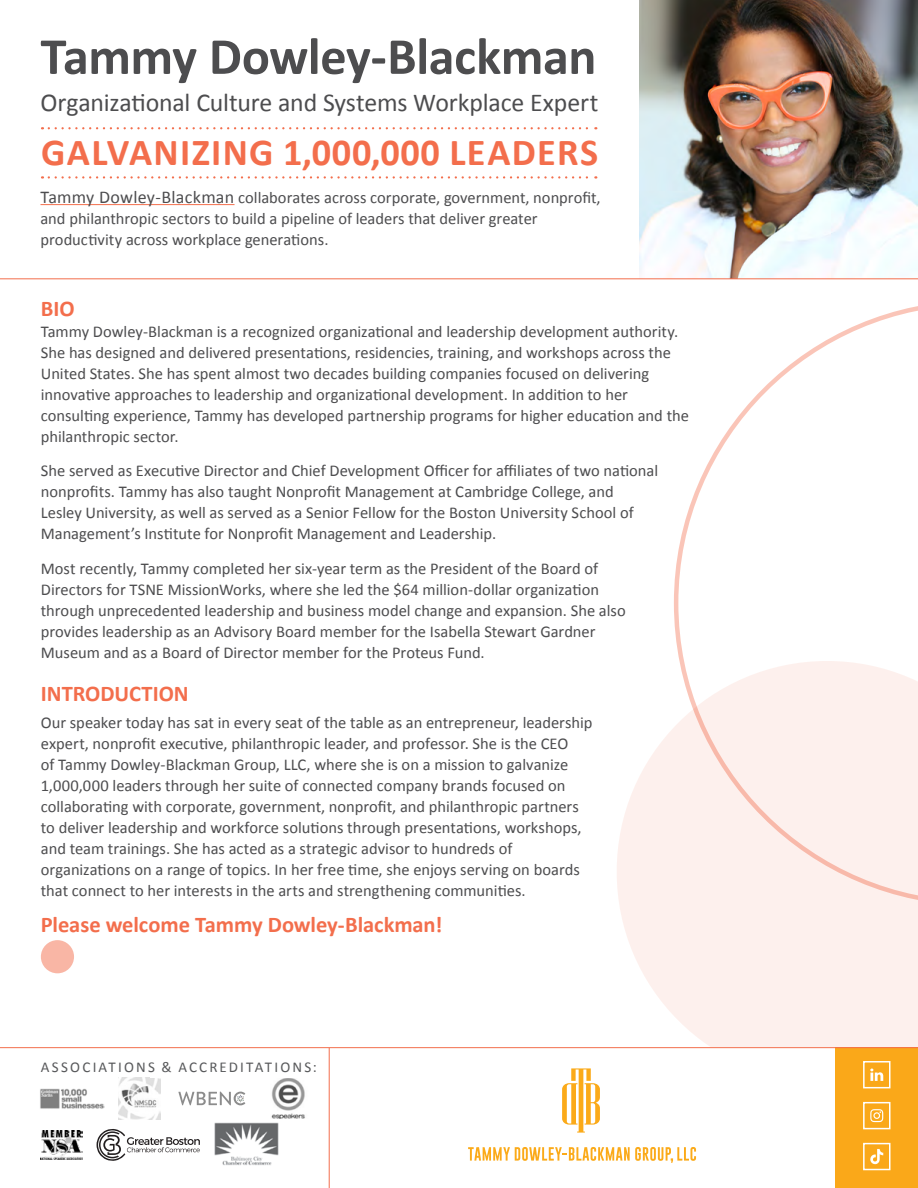
<style>
.page{position:relative;width:918px;height:1188px;background:#fff}
.page>*{position:absolute;margin:0;border:0;box-sizing:border-box;transform-origin:0 0}
.t1{font:700 52.5px "Calibri";letter-spacing:-.01em;color:#4d4d4f}
.t2{font:700 38.25px "Calibri";letter-spacing:.035em;color:#f36e4c}
.t3{font:25.8px "Calibri";letter-spacing:-.005em;color:#4d4d4f}
.t4{font:700 22.5px "Calibri";letter-spacing:-.005em;color:#f36e4c}
.t5{font:16.5px/21px "Calibri";color:#4d4d4f}
.t6{font:15px "Calibri";letter-spacing:.145em;color:#58595b}
.s1{font-size:18px}
</style>
<div class="page">
<div style="left:41px;top:940px;width:33px;height:33px;background:#f9b6a5;border-radius:50%"></div>
<svg style="left:617px;top:728px;width:301px;height:319px;background:#fdf2ef"></svg>
<svg style="left:674px;top:306px;width:244px;height:600px"></svg>
<div style="left:836px;top:1048px;width:82px;height:140px;background:#faa819"></div>
<hr style="left:40px;top:204px;width:195px;height:1px;background:#f36e4c">
<img style="left:639px;top:0;width:279px;height:279px">
<svg style="left:49px;top:127px;width:547px;height:2px"></svg>
<svg style="left:49px;top:176px;width:547px;height:3px"></svg>
<svg style="left:468px;top:1147px;width:228px;height:16px"></svg>
<svg style="left:562px;top:1068px;width:38px;height:65px"></svg>
<div style="left:863px;top:1061px;width:28px;height:27px;border:2px solid #fff"></div>
<svg style="left:870px;top:1069px;width:13px;height:12px"></svg>
<div style="left:863px;top:1102px;width:28px;height:27px;border:2px solid #fff"></div>
<svg style="left:870px;top:1109px;width:13px;height:13px"></svg>
<div style="left:863px;top:1143px;width:28px;height:27px;border:2px solid #fff"></div>
<svg style="left:870px;top:1149px;width:13px;height:15px"></svg>
<img style="left:271px;top:1078px;width:34px;height:41px">
<svg style="left:178px;top:1091px;width:68px;height:15px"></svg>
<img style="left:118px;top:1077px;width:42px;height:43px">
<div style="left:150px;top:1048px;width:228px;height:30px;background:#fff"></div>
<hr style="left:329px;top:1048px;width:1px;height:140px;background:#f36e4c">
<img style="left:40px;top:1131px;width:43px;height:28px">
<svg style="left:97px;top:1129px;width:103px;height:32px"></svg>
<img style="left:214px;top:1122px;width:65px;height:44px">
<img style="left:40px;top:1088px;width:65px;height:21px">
<hr style="left:0;top:1047px;width:918px;height:1px;background:#f36e4c">
<hr style="left:0;top:279px;width:918px;height:1px;background:#f36e4c">
<p class="t1" style="left:40px;top:19px;width:558px">Tammy Dowley-Blackman</p>
<p class="t3" style="left:40px;top:85px;width:559px">Organizational Culture and Systems Workplace Expert</p>
<p class="t2" style="left:41px;top:125px;width:559px">GALVANIZING 1,000,000 LEADERS</p>
<p class="t5" style="left:40px;top:187px;width:562px"><span class="s1">Tammy Dowley-Blackman</span> collaborates across corporate, government, nonprofit, and philanthropic sectors to build a pipeline of leaders that deliver greater productivity across workplace generations.</p>
<p class="t4" style="left:41px;top:292px;width:35px">BIO</p>
<p class="t5" style="left:41px;top:320px;width:650px">Tammy Dowley-Blackman is a recognized organizational and leadership development authority.<br>She has designed and delivered presentations, residencies, training, and workshops across the United States. She has spent almost two decades building companies focused on delivering innovative approaches to leadership and organizational development. In addition to her consulting experience, Tammy has developed partnership programs for higher education and the philanthropic sector.</p>
<p class="t5" style="left:41px;top:460px;width:619px">She served as Executive Director and Chief Development Officer for affiliates of two national nonprofits. Tammy has also taught Nonprofit Management at Cambridge College, and Lesley University, as well as served as a Senior Fellow for the Boston University School of Management’s Institute for Nonprofit Management and Leadership.</p>
<p class="t5" style="left:41px;top:557px;width:586px">Most recently, Tammy completed her six-year term as the President of the Board of Directors for TSNE MissionWorks, where she led the $64 million-dollar organization through unprecedented leadership and business model change and expansion. She also provides leadership as an Advisory Board member for the Isabella Stewart Gardner Museum and as a Board of Director member for the Proteus Fund.</p>
<p class="t4" style="left:41px;top:677px;width:149px">INTRODUCTION</p>
<p class="t5" style="left:41px;top:712px;width:553px">Our speaker today has sat in every seat of the table as an entrepreneur, leadership expert, nonprofit executive, philanthropic leader, and professor. She is the CEO<br>of Tammy Dowley-Blackman Group, LLC, where she is on a mission to galvanize 1,000,000 leaders through her suite of connected company brands focused on collaborating with corporate, government, nonprofit, and philanthropic partners to deliver leadership and workforce solutions through presentations, workshops, and team trainings. She has acted as a strategic advisor to hundreds of organizations on a range of topics. In her free time, she enjoys serving on boards that connect to her interests in the arts and strengthening communities.</p>
<p class="t4" style="left:41px;top:909px;width:403px">Please welcome Tammy Dowley-Blackman!</p>
<p class="t6" style="left:41px;top:1057px;width:278px">ASSOCIATIONS &amp; ACCREDITATIONS:</p>
</div>
